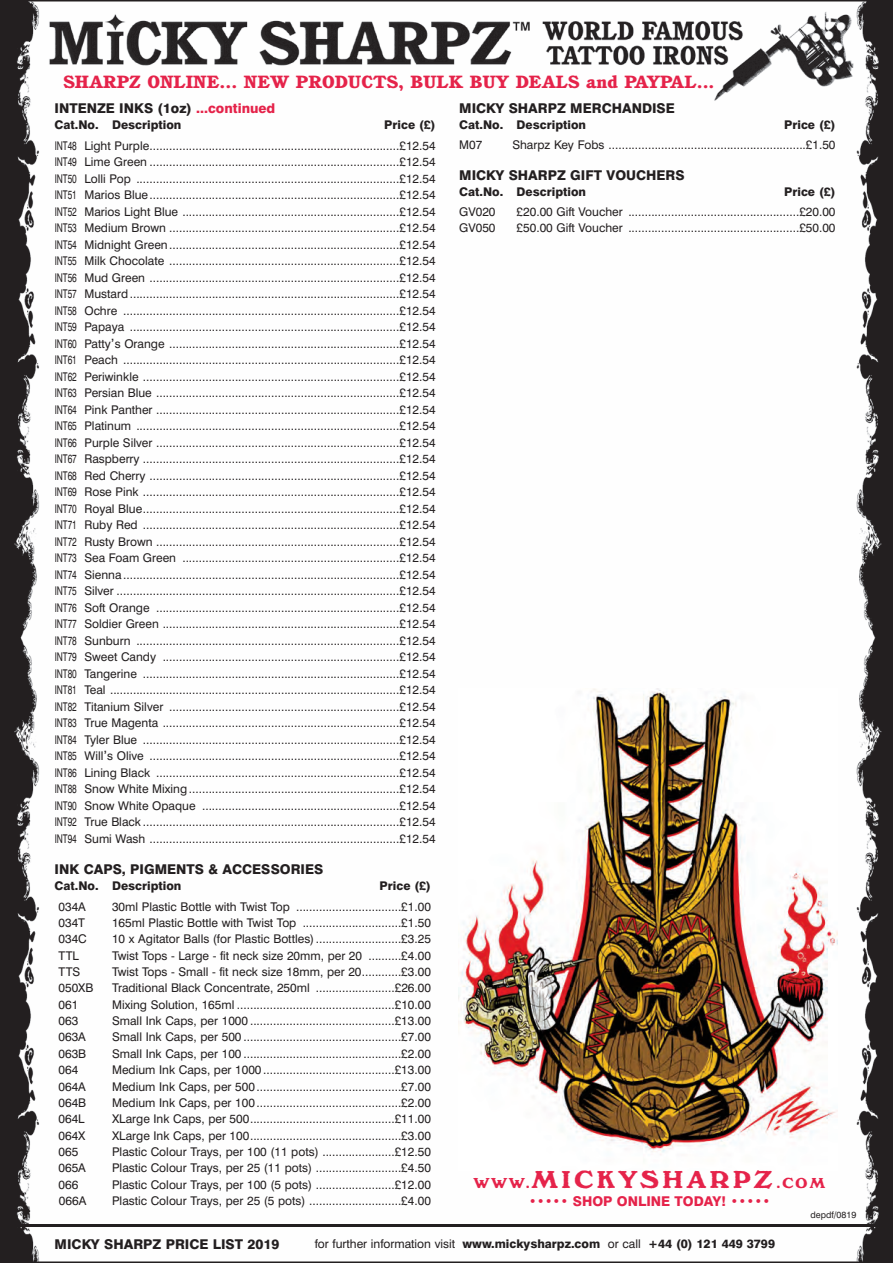
<style>
.page{position:relative;width:893px;height:1263px;background:#fff}
.page>*{position:absolute;margin:0;border:0;box-sizing:border-box;transform-origin:0 0}
.t1{font:700 25.5px "Windsor Ant D";letter-spacing:.14em;color:#e5234a}
.t2{font:800 18px "Cushing IT Cby BT";color:#e5234a;scale:1.1 1}
.t3{font:800 13.5px "Swiss 721 BT";color:#231f20}
.t4{font:800 13.5px "Swiss 721 BT";color:#e5234a}
.t5{font:12px/16.5px "Swiss 721 BT";color:#231f20;text-align:justify;scale:.7 1}
.t6{font:12px "Swiss 721 BT";color:#231f20}
.t7{font:800 12px "Swiss 721 BT";color:#231f20}
.t8{font:9px "Swiss 721 BT";color:#231f20}
.s1{color:#e5234a}
.s2{font-family:"Lucida Grande"}
.s3{font-size:15px}
.s4{font-weight:400}
</style>
<div class="page">
<img style="left:3px;top:3px;width:887px;height:1257px">
<hr style="left:13px;top:1225px;width:871px;height:2px;background:#231f20">
<img style="left:459px;top:688px;width:378px;height:482px">
<h2 class="t2" style="left:64px;top:75px;width:593px">SHARPZ ONLINE... NEW PRODUCTS, BULK BUY DEALS and PAYPAL...</h2>
<p class="t3" style="left:55px;top:104px;width:222px">INTENZE INKS (1oz) <span class="s1">...continued</span></p>
<p class="t7" style="left:55px;top:120px;width:128px">Cat.No. Description</p>
<p class="t7" style="left:384px;top:120px;width:53px">Price (£)</p>
<p class="t5" style="left:55px;top:138px;width:546px">INT48 Light Purple............................................................................£12.54<br>INT49 Lime Green ............................................................................£12.54<br>INT50 Lolli Pop ................................................................................£12.54<br>INT51 Marios Blue............................................................................£12.54<br>INT52 Marios Light Blue ..................................................................£12.54<br>INT53 Medium Brown ......................................................................£12.54<br>INT54 Midnight Green......................................................................£12.54<br>INT55 Milk Chocolate ......................................................................£12.54<br>INT56 Mud Green ............................................................................£12.54<br>INT57 Mustard..................................................................................£12.54<br>INT58 Ochre ....................................................................................£12.54<br>INT59 Papaya ..................................................................................£12.54<br>INT60 Patty<span class="s2">’</span>s Orange ......................................................................£12.54<br>INT61 Peach ....................................................................................£12.54<br>INT62 Periwinkle ..............................................................................£12.54<br>INT63 Persian Blue ..........................................................................£12.54<br>INT64 Pink Panther ..........................................................................£12.54<br>INT65 Platinum ................................................................................£12.54<br>INT66 Purple Silver ..........................................................................£12.54<br>INT67 Raspberry ..............................................................................£12.54<br>INT68 Red Cherry ............................................................................£12.54<br>INT69 Rose Pink ..............................................................................£12.54<br>INT70 Royal Blue..............................................................................£12.54<br>INT71 Ruby Red ..............................................................................£12.54<br>INT72 Rusty Brown ..........................................................................£12.54<br>INT73 Sea Foam Green ..................................................................£12.54<br>INT74 Sienna ....................................................................................£12.54<br>INT75 Silver ......................................................................................£12.54<br>INT76 Soft Orange ..........................................................................£12.54<br>INT77 Soldier Green ........................................................................£12.54<br>INT78 Sunburn ................................................................................£12.54<br>INT79 Sweet Candy ........................................................................£12.54<br>INT80 Tangerine ..............................................................................£12.54<br>INT81 Teal ........................................................................................£12.54<br>INT82 Titanium Silver ......................................................................£12.54<br>INT83 True Magenta ........................................................................£12.54<br>INT84 Tyler Blue ..............................................................................£12.54<br>INT85 Will<span class="s2">’</span>s Olive ............................................................................£12.54<br>INT86 Lining Black ..........................................................................£12.54<br>INT88 Snow White Mixing ................................................................£12.54<br>INT90 Snow White Opaque ............................................................£12.54<br>INT92 True Black ..............................................................................£12.54<br>INT94 Sumi Wash ............................................................................£12.54</p>
<p class="t3" style="left:55px;top:865px;width:270px">INK CAPS, PIGMENTS &amp; ACCESSORIES</p>
<p class="t7" style="left:55px;top:881px;width:128px">Cat.No. Description</p>
<p class="t7" style="left:380px;top:881px;width:53px">Price (£)</p>
<p class="t6" style="left:59px;top:902px;width:29px">034A</p>
<p class="t6" style="left:112px;top:902px;width:320px">30ml Plastic Bottle with Twist Top ................................£1.00</p>
<p class="t6" style="left:59px;top:918px;width:28px">034T</p>
<p class="t6" style="left:112px;top:918px;width:320px">165ml Plastic Bottle with Twist Top ..............................£1.50</p>
<p class="t6" style="left:59px;top:935px;width:30px">034C</p>
<p class="t6" style="left:112px;top:935px;width:320px">10 x Agitator Balls (for Plastic Bottles)..........................£3.25</p>
<p class="t6" style="left:59px;top:951px;width:22px">TTL</p>
<p class="t6" style="left:112px;top:951px;width:320px">Twist Tops - Large - fit neck size 20mm, per 20 ..........£4.00</p>
<p class="t6" style="left:59px;top:967px;width:23px">TTS</p>
<p class="t6" style="left:112px;top:967px;width:320px">Twist Tops - Small - fit neck size 18mm, per 20............£3.00</p>
<p class="t6" style="left:59px;top:984px;width:36px">050XB</p>
<p class="t6" style="left:112px;top:984px;width:320px">Traditional Black Concentrate, 250ml ........................£26.00</p>
<p class="t6" style="left:59px;top:1000px;width:21px">061</p>
<p class="t6" style="left:112px;top:1000px;width:320px">Mixing Solution, 165ml ................................................£10.00</p>
<p class="t6" style="left:59px;top:1016px;width:21px">063</p>
<p class="t6" style="left:112px;top:1016px;width:320px">Small Ink Caps, per 1000 ............................................£13.00</p>
<p class="t6" style="left:59px;top:1033px;width:29px">063A</p>
<p class="t6" style="left:112px;top:1033px;width:320px">Small Ink Caps, per 500 ................................................£7.00</p>
<p class="t6" style="left:59px;top:1049px;width:29px">063B</p>
<p class="t6" style="left:112px;top:1049px;width:320px">Small Ink Caps, per 100 ................................................£2.00</p>
<p class="t6" style="left:59px;top:1065px;width:21px">064</p>
<p class="t6" style="left:112px;top:1065px;width:320px">Medium Ink Caps, per 1000 ........................................£13.00</p>
<p class="t6" style="left:59px;top:1082px;width:29px">064A</p>
<p class="t6" style="left:112px;top:1082px;width:320px">Medium Ink Caps, per 500 ............................................£7.00</p>
<p class="t6" style="left:59px;top:1098px;width:29px">064B</p>
<p class="t6" style="left:112px;top:1098px;width:320px">Medium Ink Caps, per 100 ............................................£2.00</p>
<p class="t6" style="left:59px;top:1114px;width:28px">064L</p>
<p class="t6" style="left:112px;top:1114px;width:320px">XLarge Ink Caps, per 500............................................£11.00</p>
<p class="t6" style="left:59px;top:1131px;width:29px">064X</p>
<p class="t6" style="left:112px;top:1131px;width:320px">XLarge Ink Caps, per 100..............................................£3.00</p>
<p class="t6" style="left:59px;top:1147px;width:21px">065</p>
<p class="t6" style="left:112px;top:1147px;width:320px">Plastic Colour Trays, per 100 (11 pots) ......................£12.50</p>
<p class="t6" style="left:59px;top:1163px;width:29px">065A</p>
<p class="t6" style="left:112px;top:1163px;width:320px">Plastic Colour Trays, per 25 (11 pots) ..........................£4.50</p>
<p class="t6" style="left:59px;top:1180px;width:21px">066</p>
<p class="t6" style="left:112px;top:1180px;width:320px">Plastic Colour Trays, per 100 (5 pots) ........................£12.00</p>
<p class="t6" style="left:59px;top:1196px;width:29px">066A</p>
<p class="t6" style="left:112px;top:1196px;width:320px">Plastic Colour Trays, per 25 (5 pots) ............................£4.00</p>
<p class="t3" style="left:459px;top:104px;width:217px">MICKY SHARPZ MERCHANDISE</p>
<p class="t7" style="left:459px;top:120px;width:128px">Cat.No. Description</p>
<p class="t7" style="left:784px;top:120px;width:53px">Price (£)</p>
<p class="t6" style="left:459px;top:140px;width:25px">M07</p>
<p class="t6" style="left:512px;top:140px;width:325px">Sharpz Key Fobs ............................................................£1.50</p>
<p class="t3" style="left:459px;top:171px;width:227px">MICKY SHARPZ GIFT VOUCHERS</p>
<p class="t7" style="left:459px;top:187px;width:128px">Cat.No. Description</p>
<p class="t7" style="left:784px;top:187px;width:53px">Price (£)</p>
<p class="t6" style="left:459px;top:208px;width:38px">GV020</p>
<p class="t6" style="left:517px;top:208px;width:320px">£20.00 Gift Voucher ....................................................£20.00</p>
<p class="t6" style="left:459px;top:223px;width:38px">GV050</p>
<p class="t6" style="left:517px;top:223px;width:320px">£50.00 Gift Voucher ....................................................£50.00</p>
<h1 class="t1" style="left:474px;top:1164px;width:353px"><span class="s3">WWW.</span>MICKYSHARPZ<span class="s3">.COM</span></h1>
<p class="t4" style="left:529px;top:1196px;width:243px">••••• SHOP ONLINE TODAY! •••••</p>
<p class="t8" style="left:811px;top:1211px;width:47px">depdf/0819</p>
<p class="t3" style="left:55px;top:1239px;width:226px">MICKY SHARPZ PRICE LIST 2019</p>
<p class="t7" style="left:315px;top:1239px;width:462px"><span class="s4">for further information visit</span> www.mickysharpz.com <span class="s4">or call</span> +44 (0) 121 449 3799</p>
</div>
